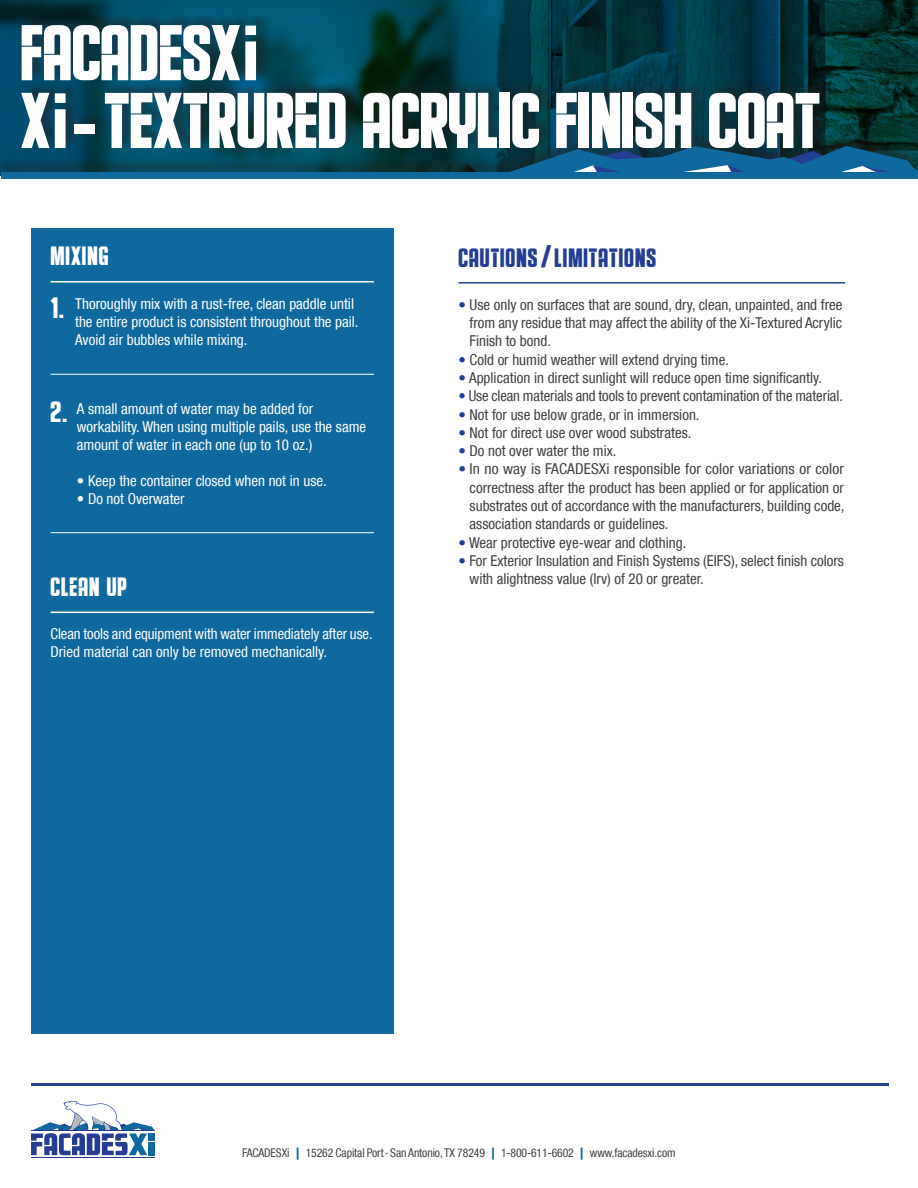
<style>
.page{position:relative;width:918px;height:1188px;background:#fff}
.page>*{position:absolute;margin:0;border:0;box-sizing:border-box;transform-origin:0 0}
.t1{font:81px/67.8px "Educated Deers";color:#fff}
.t2{font:30px "Educated Deers";color:#fff}
.t3{font:27px "Educated Deers";letter-spacing:.04em;color:#233e92}
.t4{font:27px "Educated Deers";letter-spacing:.04em;color:#fff}
.t5{font:condensed 15px/18.3px "Helvetica Neue LT Com";color:#404041;text-align:justify}
.t6{font:condensed 15px/18px "Helvetica Neue LT Com";color:#fff}
.t7{font:condensed 12px "Helvetica Neue LT Com";letter-spacing:-.005em;color:#404041}
.s1{font-family:"Acumin Variable Concept";font-size:75px}
.s2{font-family:"Impact"}
.s3{color:#233e92}
.s4{font-weight:900;font-stretch:normal;color:#10699e}
</style>
<div class="page">
<img style="left:0;top:0;width:918px;height:131px">
<div style="left:31px;top:229px;width:362px;height:805px;background:#10699e"></div>
<hr style="left:31px;top:1157px;width:124px;height:1px;background:#233e92">
<svg style="left:31px;top:1101px;width:123px;height:54px"></svg>
<hr style="left:31px;top:1130px;width:124px;height:1px;background:#233e92">
<div style="left:148px;top:1133px;width:7px;height:8px;background:#10699e"></div>
<div style="left:148px;top:1142px;width:7px;height:13px;background:#10699e"></div>
<div style="left:0;top:131px;width:918px;height:48px;background:#231f20;opacity:.5"></div>
<svg style="left:507px;top:146px;width:411px;height:26px;background:#185c85"></svg>
<div style="left:1px;top:172px;width:917px;height:7px;background:#10699e"></div>
<hr style="left:31px;top:1083px;width:858px;height:3px;background:#233e92">
<div style="left:21px;top:11px;width:814px;height:139px;background:#231f20;opacity:.5"></div>
<hr style="left:459px;top:282px;width:386px;height:2px;background:#233e92">
<hr style="left:50px;top:281px;width:324px;height:1px;background:#fff">
<hr style="left:50px;top:374px;width:324px;height:1px;background:#fff">
<hr style="left:50px;top:532px;width:324px;height:1px;background:#fff">
<hr style="left:50px;top:612px;width:324px;height:1px;background:#fff">
<h1 class="t1" style="left:21px;top:18px;width:801px">FACADESX<span class="s1">i<br></span>X<span class="s1">i-</span>TEXTRURED ACRYLIC FINISH COAT</h1>
<p class="t4" style="left:50px;top:240px;width:59px">MIXING</p>
<p class="t2" style="left:50px;top:290px;width:15px">1.</p>
<p class="t6" style="left:75px;top:294px;width:280px">Thoroughly mix with a rust-free, clean paddle until</p>
<p class="t6" style="left:75px;top:312px;width:285px">the entire product is consistent throughout the pail.</p>
<p class="t6" style="left:75px;top:330px;width:174px">Avoid air bubbles while mixing.</p>
<p class="t2" style="left:50px;top:394px;width:18px">2.</p>
<p class="t6" style="left:77px;top:400px;width:238px">A small amount of water may be added for</p>
<p class="t6" style="left:77px;top:418px;width:291px">workability. When using multiple pails, use the same</p>
<p class="t6" style="left:77px;top:436px;width:237px">amount of water in each one (up to 10 oz.)</p>
<p class="t6" style="left:77px;top:472px;width:251px">• Keep the container closed when not in use.</p>
<p class="t6" style="left:77px;top:490px;width:109px">• Do not Overwater</p>
<p class="t4" style="left:51px;top:571px;width:78px">CLEAN UP</p>
<p class="t6" style="left:51px;top:625px;width:324px">Clean tools and equipment with water immediately after use.<br>Dried material can only be removed mechanically.</p>
<p class="t3" style="left:459px;top:241px;width:199px">CAUTIONS<span class="s2">/</span>LIMITATIONS</p>
<p class="t5" style="left:470px;top:295px;width:374px;text-indent:-11px"><span class="s3">•</span> Use only on surfaces that are sound, dry, clean, unpainted, and free from any residue that may affect the ability of the Xi-Textured Acrylic Finish to bond.</p>
<p class="t5" style="left:459px;top:350px;width:272px"><span class="s3">•</span> Cold or humid weather will extend drying time.</p>
<p class="t5" style="left:459px;top:368px;width:365px"><span class="s3">•</span> Application in direct sunlight will reduce open time significantly.</p>
<p class="t5" style="left:459px;top:387px;width:386px"><span class="s3">•</span> Use clean materials and tools to prevent contamination of the material.</p>
<p class="t5" style="left:459px;top:405px;width:243px"><span class="s3">•</span> Not for use below grade, or in immersion.</p>
<p class="t5" style="left:459px;top:423px;width:234px"><span class="s3">•</span> Not for direct use over wood substrates.</p>
<p class="t5" style="left:459px;top:442px;width:160px"><span class="s3">•</span> Do not over water the mix.</p>
<p class="t5" style="left:470px;top:460px;width:376px;text-indent:-11px"><span class="s3">•</span> In no way is FACADESXi responsible for color variations or color correctness after the product has been applied or for application or substrates out of accordance with the manufacturers, building code, association standards or guidelines.</p>
<p class="t5" style="left:459px;top:533px;width:229px"><span class="s3">•</span> Wear protective eye-wear and clothing.</p>
<p class="t5" style="left:470px;top:551px;width:376px;text-indent:-11px"><span class="s3">•</span> For Exterior Insulation and Finish Systems (EIFS), select finish colors with alightness value (lrv) of 20 or greater.</p>
<p class="t7" style="left:242px;top:1146px;width:435px">FACADESXi <span class="s4">|</span> 15262 Capital Port <sup>•</sup> San Antonio, TX 78249 <span class="s4">|</span> 1-800-611-6602 <span class="s4">|</span> www.facadesxi.com</p>
</div>
